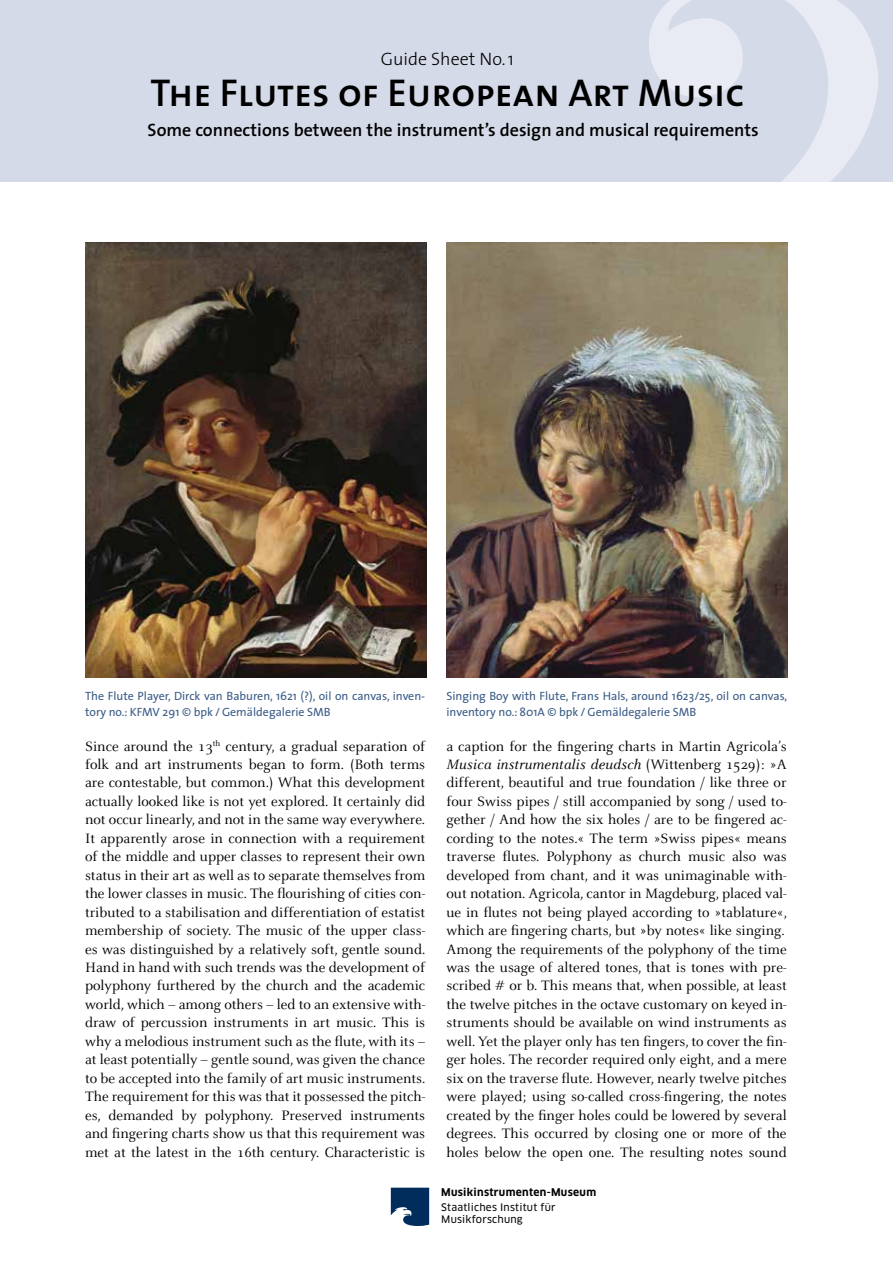
<style>
.page{position:relative;width:893px;height:1263px;background:#fff}
.page>*{position:absolute;margin:0;border:0;box-sizing:border-box;transform-origin:0 0}
.t1{font:39px "The Sans Semi Bold Caps";color:#000}
.t2{font:600 18px "The Sans";color:#000}
.t3{font:300 18px "The Sans";color:#000}
.t4{font:15px/18.5px "Celeste";color:#000;text-align:justify}
.t5{font:12px/15.8px "The Sans";color:#3b5c87}
.t6{font:700 10.35px "Clan OT";letter-spacing:.03em;color:#000}
.t7{font:10.2px/12.1px "Clan OT News";letter-spacing:.02em;color:#000}
.s1{font-style:italic}
</style>
<div class="page">
<div style="left:0;top:0;width:893px;height:182px;background:#d5dae8"></div>
<svg style="left:649px;top:0;width:229px;height:182px"></svg>
<svg style="left:391px;top:1188px;width:38px;height:38px"></svg>
<img style="left:85px;top:242px;width:341px;height:435px">
<img style="left:447px;top:242px;width:340px;height:435px">
<p class="t3" style="left:381px;top:44px;width:134px">Guide Sheet No.1</p>
<h1 class="t1" style="left:150px;top:61px;width:595px">The Flutes of European Art Music</h1>
<p class="t2" style="left:148px;top:115px;width:613px">Some connections between the instrument’s design and musical requirements</p>
<p class="t5" style="left:85px;top:688px;width:342px">The Flute Player, Dirck van Baburen, 1621 (?), oil on canvas, inven&shy;tory no.: KFMV 291 © bpk / Gemäldegalerie SMB</p>
<p class="t5" style="left:446px;top:688px;width:342px">Singing Boy with Flute, Frans Hals, around 1623/25, oil on canvas, inventory no.: 801A © bpk / Gemäldegalerie SMB</p>
<p class="t4" style="left:85px;top:737px;width:342px">Since around the 13<sup>th</sup> century, a gradual separation of folk and art instruments began to form. (Both terms are contestable, but common.) What this development actually looked like is not yet explored. It certainly did not occur linearly, and not in the same way everywhere.<br>It apparently arose in connection with a requirement of the middle and upper classes to represent their own status in their art as well as to separate themselves from the lower classes in music. The flourishing of cities con&shy;tributed to a stabilisation and differentiation of estatist membership of society. The music of the upper class&shy;es was distinguished by a relatively soft, gentle sound.<br>Hand in hand with such trends was the development of polyphony furthered by the church and the academic world, which – among others – led to an extensive with&shy;draw of percussion instruments in art music. This is why a melodious instrument such as the flute, with its – at least potentially – gentle sound, was given the chance to be accepted into the family of art music instruments.<br>The requirement for this was that it possessed the pitch&shy;es, demanded by polyphony. Preserved instruments and fingering charts show us that this requirement was met at the latest in the 16th century. Characteristic is</p>
<p class="t4" style="left:446px;top:737px;width:342px;text-align:left">a caption for the fingering charts in Martin Agricola’s <span class="s1">Musica instrumentalis deudsch</span> (Wittenberg 1529): »A different, beautiful and true foundation / like three or four Swiss pipes / still accompanied by song / used to&shy;gether / And how the six holes / are to be fingered ac&shy;cording to the notes.« The term »Swiss pipes« means traverse flutes. Polyphony as church music also was developed from chant, and it was unimaginable with&shy;out notation. Agricola, cantor in Magdeburg, placed val&shy;ue in flutes not being played according to »tablature«, which are fingering charts, but »by notes« like singing.<br>Among the requirements of the polyphony of the time was the usage of altered tones, that is tones with pre&shy;scribed # or b. This means that, when possible, at least the twelve pitches in the octave customary on keyed in&shy;struments should be available on wind instruments as well. Yet the player only has ten fingers, to cover the fin&shy;ger holes. The recorder required only eight, and a mere six on the traverse flute. However, nearly twelve pitches were played; using so-called cross-fingering, the notes created by the finger holes could be lowered by several degrees. This occurred by closing one or more of the holes below the open one. The resulting notes sound</p>
<p class="t6" style="left:441px;top:1186px;width:156px">Musikinstrumenten-Museum</p>
<p class="t7" style="left:441px;top:1201px;width:116px">Staatliches Institut für<br>Musikforschung</p>
</div>
